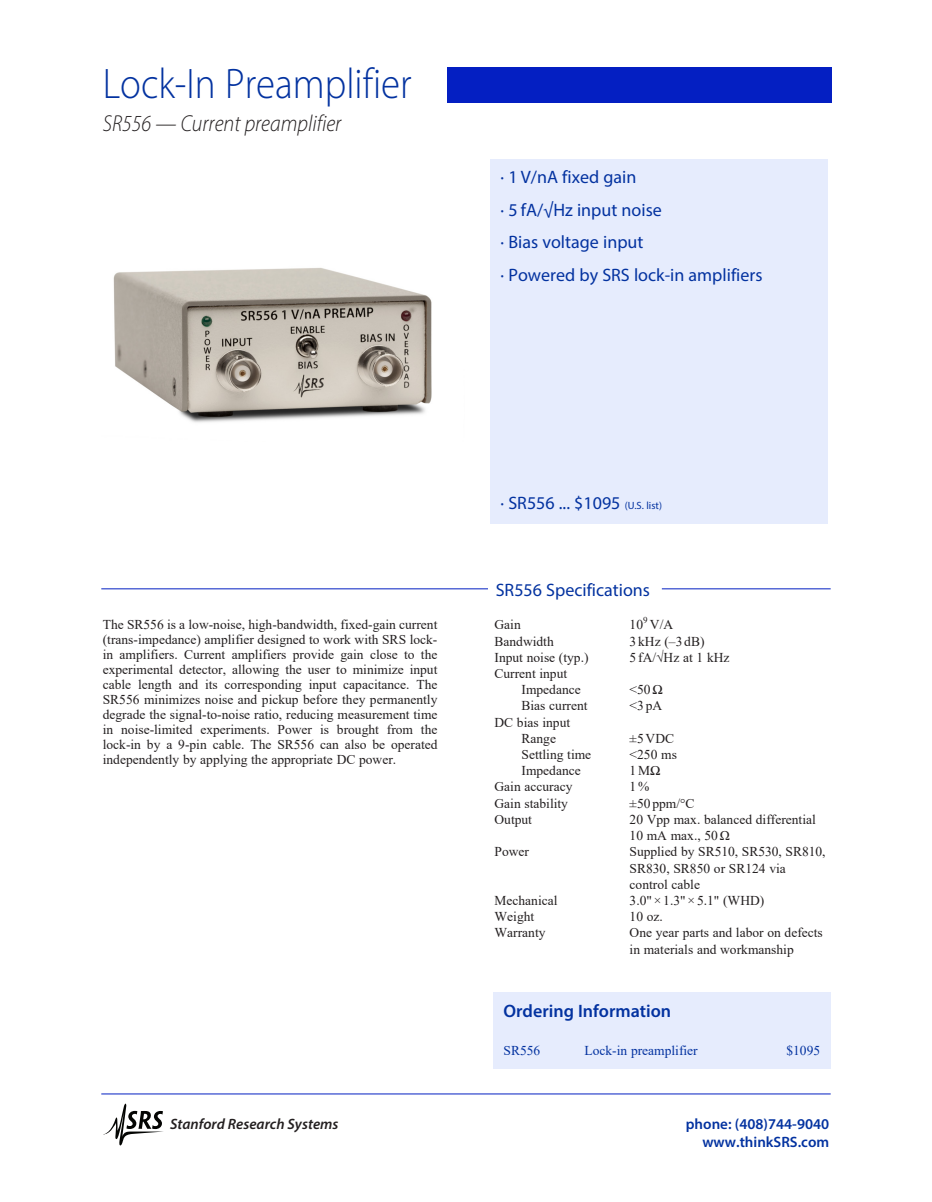
<style>
.page{position:relative;width:932px;height:1202px;background:#fff}
.page>*{position:absolute;margin:0;border:0;box-sizing:border-box;transform-origin:0 0}
.t1{font:300 42.9px "Myriad Pro";color:#0332a0;scale:.91 1}
.t2{font:italic 300 23.1px "Myriad Pro";color:#231f20;scale:.91 1}
.t3{font:18px "Myriad Pro";color:#0332a0}
.t4{font:600 18px "Myriad Pro";color:#0332a0}
.t5{font:600 15px/18px "Myriad Pro";color:#0332a0;text-align:right}
.t6{font:italic 600 15px "Myriad Pro";color:#231f20}
.Specs_Head{font:13.5px/15px "Times New Roman";color:#231f20}
.t7{font:13.5px "Times New Roman";color:#0332a0}
.s1{font-size:10.5px}
</style>
<div class="page">
<svg style="left:103px;top:1103px;width:60px;height:42px"></svg>
<hr style="left:101px;top:1093px;width:729px;height:1px;background:#031fc2">
<hr style="left:101px;top:588px;width:392px;height:1px;background:#031fc2">
<div style="left:490px;top:159px;width:337px;height:364px;background:#e6ecfd"></div>
<div style="left:488px;top:580px;width:169px;height:23px;background:#fff"></div>
<div style="left:493px;top:992px;width:337px;height:77px;background:#e6ecfd"></div>
<hr style="left:662px;top:588px;width:168px;height:1px;background:#031fc2">
<svg style="left:447px;top:68px;width:385px;height:35px"></svg>
<div style="left:447px;top:68px;width:384px;height:34px;background:#041fc2"></div>
<img style="left:113px;top:268px;width:319px;height:155px">
<p class="t1" style="left:103px;top:57px;width:341px">Lock-In Preamplifier</p>
<p class="t2" style="left:103px;top:109px;width:263px">SR556 — Current preamplifier</p>
<p class="t3" style="left:500px;top:166px;width:137px">· 1 V/nA fixed gain</p>
<p class="t3" style="left:500px;top:199px;width:163px">· 5 fA/√Hz input noise</p>
<p class="t3" style="left:500px;top:231px;width:144px">· Bias voltage input</p>
<p class="t3" style="left:500px;top:263px;width:263px">· Powered by SRS lock-in amplifiers</p>
<p class="Specs_Head" style="left:103px;top:617px;width:336px;text-align:justify">The SR556 is a low-noise, high-bandwidth, fixed-gain current (trans-impedance) amplifier designed to work with SRS lock&shy;in amplifiers. Current amplifiers provide gain close to the experimental detector, allowing the user to minimize input cable length and its corresponding input capacitance. The SR556 minimizes noise and pickup before they permanently degrade the signal-to-noise ratio, reducing measurement time in noise-limited experiments. Power is brought from the lock-in by a 9-pin cable. The SR556 can also be operated independently by applying the appropriate DC power.</p>
<p class="t6" style="left:170px;top:1114px;width:170px">Stanford Research Systems</p>
<p class="t3" style="left:500px;top:492px;width:163px">· SR556 ... $1095 <span class="s1">(U.S. list)</span></p>
<p class="t3" style="left:496px;top:578px;width:156px">SR556 Specifications</p>
<p class="Specs_Head" style="left:494px;top:617px;width:28px">Gain</p>
<p class="Specs_Head" style="left:629px;top:617px;width:45px">10<sup>9</sup> V/A</p>
<p class="Specs_Head" style="left:494px;top:633px;width:61px">Bandwidth</p>
<p class="Specs_Head" style="left:629px;top:633px;width:76px">3 kHz (–3 dB)</p>
<p class="Specs_Head" style="left:494px;top:649px;width:96px">Input noise (typ.)</p>
<p class="Specs_Head" style="left:629px;top:649px;width:101px">5 fA/√Hz at 1 kHz</p>
<p class="Specs_Head" style="left:494px;top:665px;width:74px">Current input</p>
<p class="Specs_Head" style="left:521px;top:682px;width:61px">Impedance</p>
<p class="Specs_Head" style="left:629px;top:682px;width:35px">&lt;50Ω</p>
<p class="Specs_Head" style="left:521px;top:698px;width:67px">Bias current</p>
<p class="Specs_Head" style="left:629px;top:698px;width:34px">&lt;3 pA</p>
<p class="Specs_Head" style="left:494px;top:714px;width:77px">DC bias input</p>
<p class="Specs_Head" style="left:521px;top:730px;width:36px">Range</p>
<p class="Specs_Head" style="left:629px;top:730px;width:46px">±5VDC</p>
<p class="Specs_Head" style="left:521px;top:746px;width:71px">Settling time</p>
<p class="Specs_Head" style="left:629px;top:746px;width:49px">&lt;250 ms</p>
<p class="Specs_Head" style="left:521px;top:763px;width:61px">Impedance</p>
<p class="Specs_Head" style="left:629px;top:763px;width:32px">1MΩ</p>
<p class="Specs_Head" style="left:494px;top:779px;width:79px">Gain accuracy</p>
<p class="Specs_Head" style="left:629px;top:779px;width:21px">1%</p>
<p class="Specs_Head" style="left:494px;top:795px;width:75px">Gain stability</p>
<p class="Specs_Head" style="left:629px;top:795px;width:66px">±50 ppm/°C</p>
<p class="Specs_Head" style="left:494px;top:811px;width:39px">Output</p>
<p class="Specs_Head" style="left:629px;top:811px;width:188px">20 Vpp max. balanced differential</p>
<p class="Specs_Head" style="left:629px;top:827px;width:102px">10 mA max., 50Ω</p>
<p class="Specs_Head" style="left:494px;top:844px;width:36px">Power</p>
<p class="Specs_Head" style="left:629px;top:843px;width:197px;line-height:16.2px">Supplied by SR510, SR530, SR810,<br>SR830, SR850 or SR124 via</p>
<p class="Specs_Head" style="left:629px;top:876px;width:72px">control cable</p>
<p class="Specs_Head" style="left:494px;top:892px;width:64px">Mechanical</p>
<p class="Specs_Head" style="left:629px;top:892px;width:136px">3.0"×1.3"×5.1" (WHD)</p>
<p class="Specs_Head" style="left:494px;top:908px;width:41px">Weight</p>
<p class="Specs_Head" style="left:629px;top:908px;width:35px">10 oz.</p>
<p class="Specs_Head" style="left:494px;top:925px;width:52px">Warranty</p>
<p class="Specs_Head" style="left:629px;top:924px;width:195px;line-height:16.2px">One year parts and labor on defects in materials and workmanship</p>
<p class="t4" style="left:503px;top:999px;width:169px">Ordering Information</p>
<p class="t7" style="left:503px;top:1040px;width:38px">SR556</p>
<p class="t7" style="left:584px;top:1040px;width:115px">Lock-in preamplifier</p>
<p class="t7" style="left:786px;top:1040px;width:35px">$1095</p>
<p class="t5" style="left:686px;top:1114px;width:145px">phone: (408)744-9040 www.thinkSRS.com</p>
</div>
